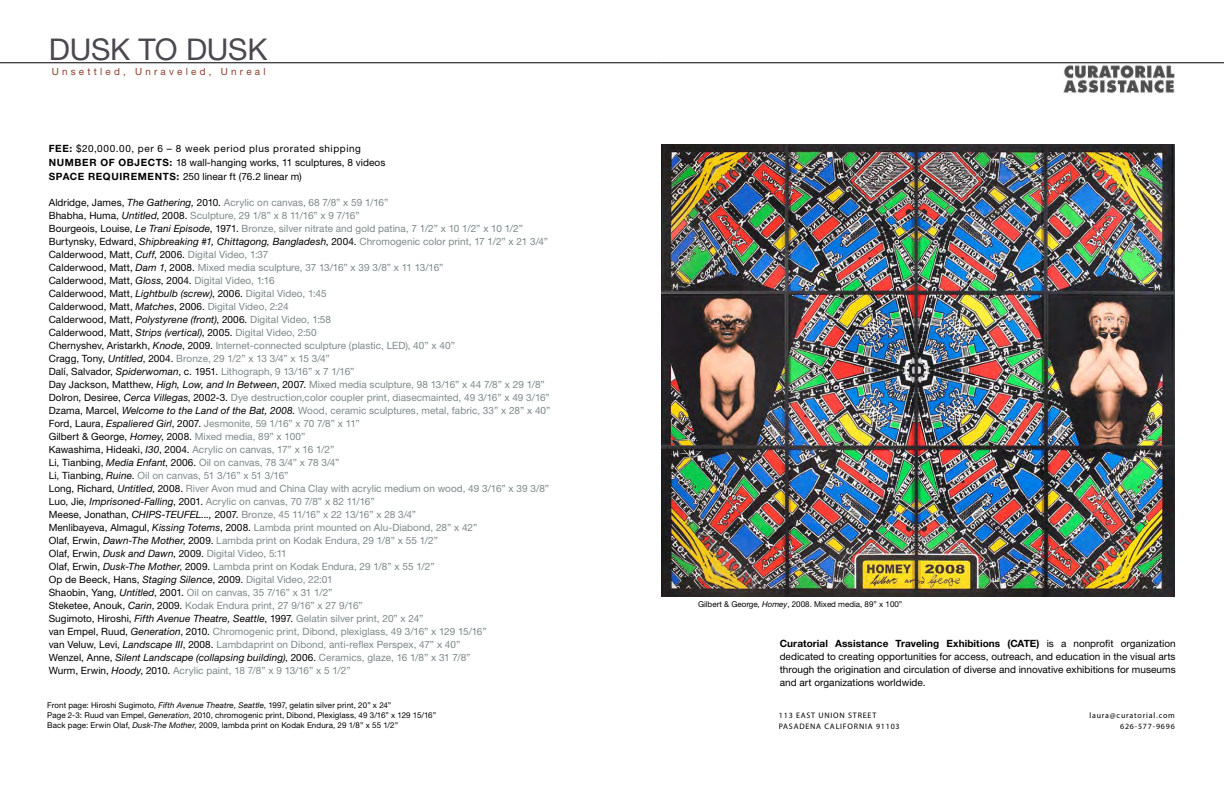
<style>
.page{position:relative;width:1224px;height:792px;background:#fff}
.page>*{position:absolute;margin:0;border:0;box-sizing:border-box;transform-origin:0 0}
.t1{font:30px "Helvetica Neue";letter-spacing:-.005em;color:#4b484f}
.t2{font:10px/13px "Helvetica Neue";letter-spacing:.005em;color:#7d8888}
.t3{font:10px/13px "Helvetica Neue";letter-spacing:.005em;color:#000;text-align:justify}
.t4{font:9.9px "Helvetica Neue";color:#8c3f2b}
.t5{font:8px/10px "Helvetica Neue";letter-spacing:.01em;color:#000}
.t6{font:8px/11px "Myriad Pro";letter-spacing:.1em;color:#000}
.s1{font-weight:700}
.s2{color:#000}
.s3{font-style:italic;color:#000}
.s4{font-style:italic}
</style>
<div class="page">
<hr style="left:661px;top:63px;width:563px;height:1px;background:#000">
<img style="left:1063px;top:65px;width:112px;height:28px">
<hr style="left:0;top:63px;width:661px;height:1px;background:#000">
<img style="left:661px;top:144px;width:514px;height:452px">
<h1 class="t1" style="left:49px;top:31px;width:220px">DUSK TO DUSK</h1>
<p class="t4" style="left:52px;top:65px;width:215px">U n s e t t l e d , U n r a v e l e d , U n r e a l</p>
<p class="t3" style="left:49px;top:141px;width:338px;line-height:14px;text-align:left"><span class="s1">FEE:</span> $20,000.00, per 6 – 8 week period plus prorated shipping<br><span class="s1">NUMBER OF OBJECTS:</span> 18 wall-hanging works, 11 sculptures, 8 videos<br><span class="s1">SPACE REQUIREMENTS:</span> 250 linear ft (76.2 linear m)</p>
<p class="t2" style="left:49px;top:196px;width:503px"><span class="s2">Aldridge, James,</span> <span class="s3">The Gathering,</span> <span class="s2">2010.</span> Acrylic on canvas, 68 7/8” x 59 1/16”<br><span class="s2">Bhabha, Huma,</span> <span class="s3">Untitled</span><span class="s2">, 2008.</span> Sculpture, 29 1/8” x 8 11/16” x 9 7/16”<br><span class="s2">Bourgeois, Louise,</span> <span class="s3">Le Trani Episode</span><span class="s2">, 1971.</span> Bronze, silver nitrate and gold patina, 7 1/2” x 10 1/2” x 10 1/2” <span class="s2">Burtynsky, Edward,</span> <span class="s3">Shipbreaking #1, Chittagong, Bangladesh</span><span class="s2">, 2004.</span> Chromogenic color print, 17 1/2” x 21 3/4” <span class="s2">Calderwood, Matt,</span> <span class="s3">Cuff</span><span class="s2">, 2006.</span> Digital Video, 1:37<br><span class="s2">Calderwood, Matt,</span> <span class="s3">Dam 1</span><span class="s2">, 2008.</span> Mixed media sculpture, 37 13/16” x 39 3/8” x 11 13/16”<br><span class="s2">Calderwood, Matt,</span> <span class="s3">Gloss</span><span class="s2">, 2004.</span> Digital Video, 1:16<br><span class="s2">Calderwood, Matt,</span> <span class="s3">Lightbulb (screw)</span><span class="s2">, 2006.</span> Digital Video, 1:45<br><span class="s2">Calderwood, Matt,</span> <span class="s3">Matches</span><span class="s2">, 2006.</span> Digital Video, 2:24<br><span class="s2">Calderwood, Matt,</span> <span class="s3">Polystyrene (front)</span><span class="s2">, 2006.</span> Digital Video, 1:58<br><span class="s2">Calderwood, Matt,</span> <span class="s3">Strips (vertical)</span><span class="s2">, 2005.</span> Digital Video, 2:50<br><span class="s2">Chernyshev, Aristarkh,</span> <span class="s3">Knode</span><span class="s2">, 2009.</span> Internet-connected sculpture (plastic, LED), 40” x 40”<br><span class="s2">Cragg, Tony,</span> <span class="s3">Untitled</span><span class="s2">, 2004.</span> Bronze, 29 1/2” x 13 3/4” x 15 3/4”<br><span class="s2">Dalí, Salvador,</span> <span class="s3">Spiderwoman</span><span class="s2">, c. 1951.</span> Lithograph, 9 13/16” x 7 1/16”<br><span class="s2">Day Jackson, Matthew,</span> <span class="s3">High, Low, and In Between</span><span class="s2">, 2007.</span> Mixed media sculpture, 98 13/16” x 44 7/8” x 29 1/8” <span class="s2">Dolron, Desiree,</span> <span class="s3">Cerca Villegas</span><span class="s2">, 2002-3.</span> Dye destruction,color coupler print, diasecmainted, 49 3/16” x 49 3/16” <span class="s2">Dzama, Marcel,</span> <span class="s3">Welcome to the Land of the Bat, 2008.</span> Wood, ceramic sculptures, metal, fabric, 33” x 28” x 40” <span class="s2">Ford, Laura,</span> <span class="s3">Espaliered Girl</span><span class="s2">, 2007.</span> Jesmonite, 59 1/16” x 70 7/8” x 11”<br><span class="s2">Gilbert &amp; George,</span> <span class="s3">Homey</span><span class="s2">, 2008.</span> Mixed media, 89” x 100”<br><span class="s2">Kawashima, Hideaki,</span> <span class="s3">I30</span><span class="s2">, 2004.</span> Acrylic on canvas, 17” x 16 1/2”<br><span class="s2">Li, Tianbing,</span> <span class="s3">Media Enfant</span><span class="s2">, 2006.</span> Oil on canvas, 78 3/4” x 78 3/4”<br><span class="s2">Li, Tianbing,</span> <span class="s3">Ruine</span><span class="s2">.</span> Oil on canvas, 51 3/16” x 51 3/16”<br><span class="s2">Long, Richard,</span> <span class="s3">Untitled</span><span class="s2">, 2008.</span> River Avon mud and China Clay with acrylic medium on wood, 49 3/16” x 39 3/8” <span class="s2">Luo, Jie,</span> <span class="s3">Imprisoned-Falling</span><span class="s2">, 2001.</span> Acrylic on canvas, 70 7/8” x 82 11/16”<br><span class="s2">Meese, Jonathan,</span> <span class="s3">CHIPS-TEUFEL...,</span> <span class="s2">2007.</span> Bronze, 45 11/16” x 22 13/16” x 28 3/4”<br><span class="s2">Menlibayeva, Almagul,</span> <span class="s3">Kissing Totems</span><span class="s2">, 2008.</span> Lambda print mounted on Alu-Diabond, 28” x 42”<br><span class="s2">Olaf, Erwin,</span> <span class="s3">Dawn-The Mother</span><span class="s2">, 2009.</span> Lambda print on Kodak Endura, 29 1/8” x 55 1/2”<br><span class="s2">Olaf, Erwin,</span> <span class="s3">Dusk and Dawn</span><span class="s2">, 2009.</span> Digital Video, 5:11<br><span class="s2">Olaf, Erwin,</span> <span class="s3">Dusk-The Mother</span><span class="s2">, 2009.</span> Lambda print on Kodak Endura, 29 1/8” x 55 1/2”<br><span class="s2">Op de Beeck, Hans,</span> <span class="s3">Staging Silence</span><span class="s2">, 2009.</span> Digital Video, 22:01<br><span class="s2">Shaobin, Yang,</span> <span class="s3">Untitled</span><span class="s2">, 2001.</span> Oil on canvas, 35 7/16” x 31 1/2”<br><span class="s2">Steketee, Anouk,</span> <span class="s3">Carin</span><span class="s2">, 2009.</span> Kodak Endura print, 27 9/16” x 27 9/16”<br><span class="s2">Sugimoto, Hiroshi,</span> <span class="s3">Fifth Avenue Theatre, Seattle</span><span class="s2">, 1997.</span> Gelatin silver print, 20” x 24”<br><span class="s2">van Empel, Ruud,</span> <span class="s3">Generation</span><span class="s2">, 2010.</span> Chromogenic print, Dibond, plexiglass, 49 3/16” x 129 15/16”<br><span class="s2">van Veluw, Levi,</span> <span class="s3">Landscape III</span><span class="s2">, 2008.</span> Lambdaprint on Dibond, anti-reflex Perspex, 47” x 40”<br><span class="s2">Wenzel, Anne,</span> <span class="s3">Silent Landscape (collapsing building)</span><span class="s2">, 2006.</span> Ceramics, glaze, 16 1/8” x 31 7/8”<br><span class="s2">Wurm, Erwin,</span> <span class="s3">Hoody</span><span class="s2">, 2010.</span> Acrylic paint, 18 7/8” x 9 13/16” x 5 1/2”</p>
<p class="t5" style="left:47px;top:700px;width:390px">Front page: Hiroshi Sugimoto, <span class="s4">Fifth Avenue Theatre, Seattle</span>, 1997, gelatin silver print, 20” x 24”<br>Page 2-3: Ruud van Empel, <span class="s4">Generation</span>, 2010, chromogenic print, Dibond, Plexiglass, 49 3/16” x 129 15/16”<br>Back page: Erwin Olaf, <span class="s4">Dusk-The Mother,</span> 2009, lambda print on Kodak Endura, 29 1/8” x 55 1/2”</p>
<p class="t5" style="left:698px;top:599px;width:206px">Gilbert &amp; George, <span class="s4">Homey</span>, 2008. Mixed media, 89” x 100”</p>
<p class="t3" style="left:780px;top:637px;width:398px"><span class="s1">Curatorial Assistance Traveling Exhibitions (CATE)</span> is a nonprofit organization dedicated to creating opportunities for access, outreach, and education in the visual arts through the origination and circulation of diverse and innovative exhibitions for museums and art organizations worldwide.</p>
<p class="t6" style="left:779px;top:710px;width:122px">113 EAST UNION STREET<br>PASADENA CALIFORNIA 91103</p>
<p class="t6" style="left:1089px;top:710px;width:87px;text-align:right">laura@curatorial.com<br>626-577-9696</p>
</div>
